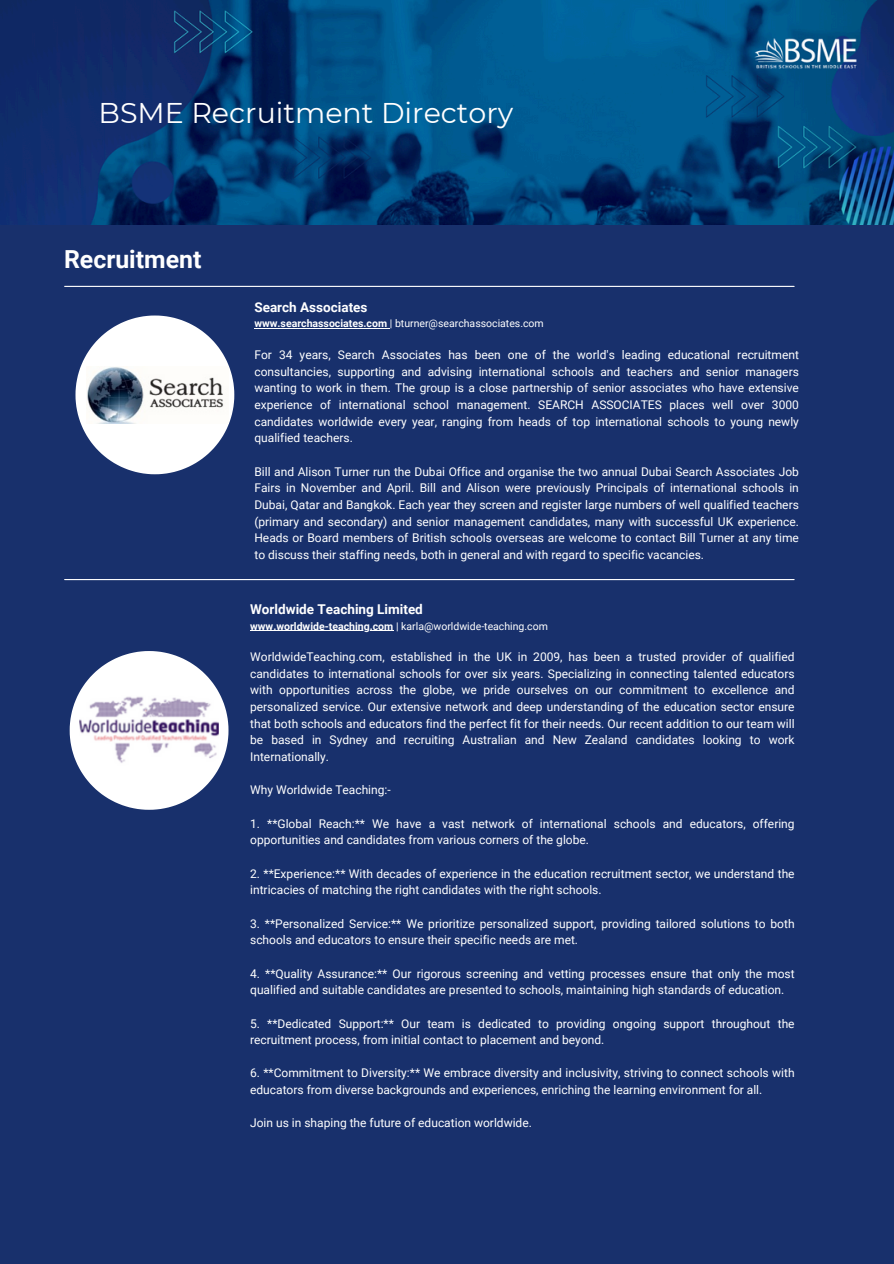
<style>
.page{position:relative;width:894px;height:1264px;background:#fff}
.page>*{position:absolute;margin:0;border:0;box-sizing:border-box;transform-origin:0 0}
.t1{font:28.5px "Montserrat";color:#fff}
.t2{font:700 24.9px "Roboto";color:#fff}
.t3{font:700 13.5px "Roboto";color:#fff}
.t4{font:12px/16.6px "Roboto";color:#fff}
.t5{font:10.5px "Roboto";color:#fff}
.s1{font-weight:700}
</style>
<div class="page">
<div style="left:0;top:0;width:893px;height:1263px;background:#18306c"></div>
<hr style="left:65px;top:286px;width:728px;height:1px;background:#fff">
<img style="left:0;top:0;width:893px;height:224px">
<svg style="left:70px;top:651px;width:158px;height:158px"></svg>
<img style="left:79px;top:695px;width:140px;height:70px">
<hr style="left:250px;top:630px;width:143px;height:1px;background:#fff">
<hr style="left:65px;top:579px;width:728px;height:1px;background:#fff">
<svg style="left:75px;top:315px;width:159px;height:159px"></svg>
<img style="left:86px;top:366px;width:142px;height:58px">
<hr style="left:254px;top:328px;width:133px;height:1px;background:#fff">
<p class="t1" style="left:98px;top:95px;width:416px">BSME Recruitment Directory</p>
<p class="t2" style="left:64px;top:245px;width:139px">Recruitment</p>
<p class="t3" style="left:254px;top:299px;width:114px">Search Associates</p>
<p class="t5" style="left:254px;top:318px;width:291px"><span class="s1">www.searchassociates.com</span> | bturner@searchassociates.com</p>
<h3 class="t4" style="left:254px;top:346px;width:546px;text-align:justify">For 34 years, Search Associates has been one of the world's leading educational recruitment consultancies, supporting and advising international schools and teachers and senior managers wanting to work in them. The group is a close partnership of senior associates who have extensive experience of international school management. SEARCH ASSOCIATES places well over 3000 candidates worldwide every year, ranging from heads of top international schools to young newly qualified teachers.</h3>
<h3 class="t4" style="left:254px;top:463px;width:546px;text-align:justify">Bill and Alison Turner run the Dubai Office and organise the two annual Dubai Search Associates Job Fairs in November and April. Bill and Alison were previously Principals of international schools in Dubai, Qatar and Bangkok. Each year they screen and register large numbers of well qualified teachers (primary and secondary) and senior management candidates, many with successful UK experience.<br>Heads or Board members of British schools overseas are welcome to contact Bill Turner at any time to discuss their staffing needs, both in general and with regard to specific vacancies.</h3>
<p class="t3" style="left:250px;top:601px;width:174px">Worldwide Teaching Limited</p>
<h1 class="t5" style="left:250px;top:620px;width:299px"><span class="s1">www.worldwide-teaching.com</span> | karla@worldwide-teaching.com</h1>
<h2 class="t4" style="left:250px;top:648px;width:546px;text-align:justify">WorldwideTeaching.com, established in the UK in 2009, has been a trusted provider of qualified candidates to international schools for over six years. Specializing in connecting talented educators with opportunities across the globe, we pride ourselves on our commitment to excellence and personalized service. Our extensive network and deep understanding of the education sector ensure that both schools and educators find the perfect fit for their needs. Our recent addition to our team will be based in Sydney and recruiting Australian and New Zealand candidates looking to work Internationally.</h2>
<p class="t4" style="left:250px;top:782px;width:142px">Why Worldwide Teaching:-</p>
<p class="t4" style="left:250px;top:815px;width:546px">1. **Global Reach:** We have a vast network of international schools and educators, offering opportunities and candidates from various corners of the globe.</p>
<p class="t4" style="left:250px;top:865px;width:546px">2. **Experience:** With decades of experience in the education recruitment sector, we understand the intricacies of matching the right candidates with the right schools.</p>
<h3 class="t4" style="left:250px;top:915px;width:546px">3. **Personalized Service:** We prioritize personalized support, providing tailored solutions to both schools and educators to ensure their specific needs are met.</h3>
<h3 class="t4" style="left:250px;top:965px;width:546px">4. **Quality Assurance:** Our rigorous screening and vetting processes ensure that only the most qualified and suitable candidates are presented to schools, maintaining high standards of education.</h3>
<p class="t4" style="left:250px;top:1015px;width:546px">5. **Dedicated Support:** Our team is dedicated to providing ongoing support throughout the recruitment process, from initial contact to placement and beyond.</p>
<p class="t4" style="left:250px;top:1065px;width:546px">6. **Commitment to Diversity:** We embrace diversity and inclusivity, striving to connect schools with educators from diverse backgrounds and experiences, enriching the learning environment for all.</p>
<p class="t4" style="left:250px;top:1114px;width:283px">Join us in shaping the future of education worldwide.</p>
</div>
